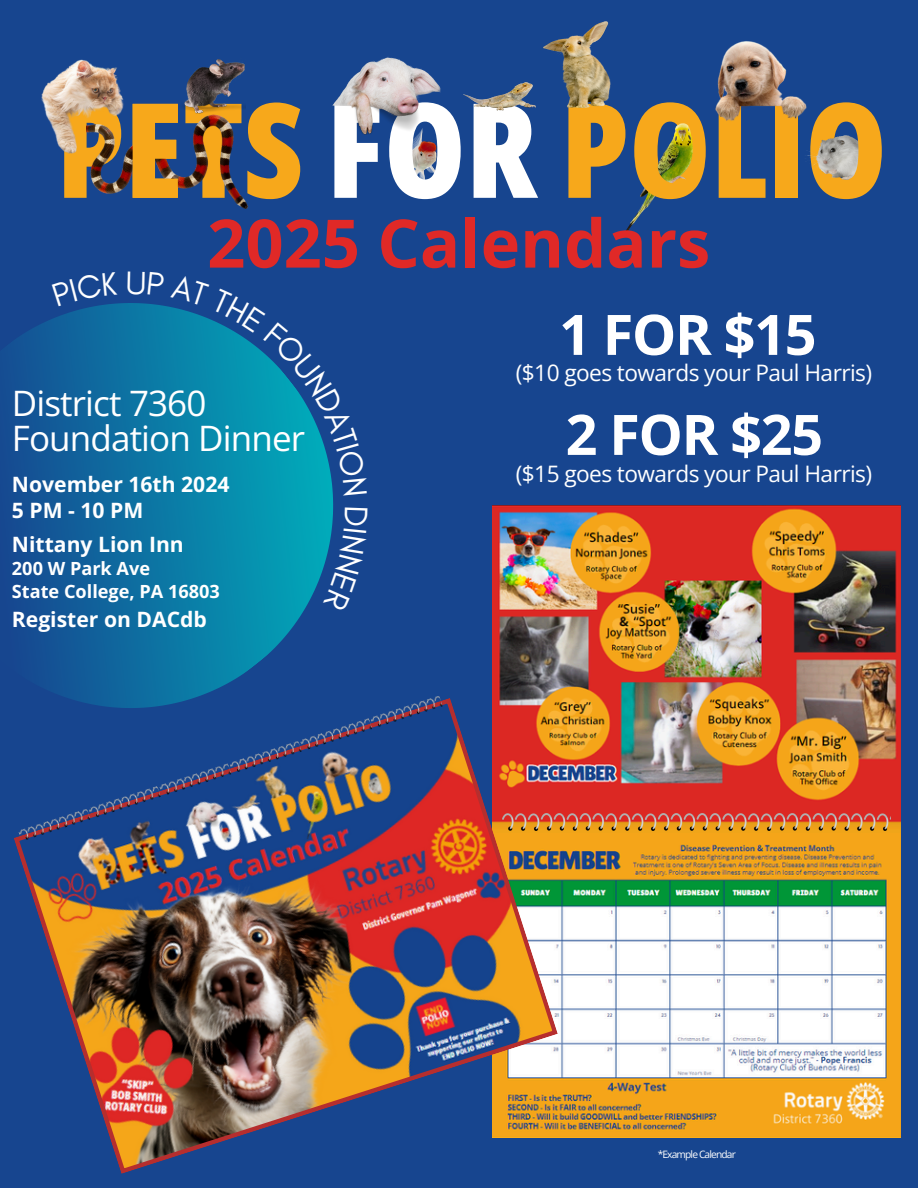
<style>
.page{position:relative;width:918px;height:1188px;background:#17458f}
.page>*{position:absolute;margin:0;border:0;box-sizing:border-box;transform-origin:0 0}
.t1{font:800 131.7px "Open Sans Condensed";color:#f7a81b}
.t2{font:700 66.9px "Open Sans";color:#e02927}
.t3{font:700 55.8px "Open Sans";letter-spacing:-.025em;color:#fff}
.t4{font:35.1px/34.8px "Open Sans";letter-spacing:-.025em;color:#fff}
.t5{font:22.65px "Open Sans";letter-spacing:-.025em;color:#fff}
.t6{font:700 21.15px/25.8px "Open Sans";color:#fff}
.t7{font:700 18.15px/22.5px "Open Sans";color:#fff}
.t8{font:10.2px "Open Sans";letter-spacing:-.08em;color:#fff}
.s1{color:#fff}
</style>
<div class="page">
<img style="left:493px;top:506px;width:407px;height:632px">
<img style="left:558px;top:813px;width:59px;height:18px">
<img style="left:619px;top:813px;width:114px;height:18px">
<img style="left:736px;top:813px;width:114px;height:18px">
<img style="left:852px;top:813px;width:39px;height:18px">
<img style="left:14px;top:698px;width:544px;height:476px">
<img style="left:18px;top:809px;width:72px;height:33px">
<img style="left:88px;top:790px;width:73px;height:29px">
<img style="left:159px;top:790px;width:72px;height:6px">
<img style="left:415px;top:696px;width:28px;height:32px">
<img style="left:395px;top:135px;width:43px;height:52px">
<img style="left:848px;top:135px;width:22px;height:44px">
<img style="left:623px;top:139px;width:70px;height:98px">
<img style="left:41px;top:59px;width:83px;height:95px">
<img style="left:544px;top:21px;width:67px;height:86px">
<img style="left:183px;top:59px;width:62px;height:54px">
<img style="left:332px;top:57px;width:109px;height:78px">
<img style="left:463px;top:82px;width:72px;height:28px">
<img style="left:807px;top:135px;width:41px;height:44px">
<img style="left:658px;top:124px;width:34px;height:59px;border-radius:17px">
<img style="left:623px;top:124px;width:69px;height:29px">
<img style="left:86px;top:113px;width:161px;height:96px">
<img style="left:715px;top:41px;width:91px;height:80px">
<svg style="left:7px;top:303px;width:408px;height:487px"></svg>
<svg style="left:52px;top:303px;width:65px;height:3px"></svg>
<svg style="left:171px;top:303px;width:198px;height:192px"></svg>
<svg style="left:323px;top:508px;width:45px;height:104px"></svg>
<p class="t1" style="left:56px;top:57px;width:832px">PETS <span class="s1">FOR</span> POLIO</p>
<p class="t2" style="left:207px;top:196px;width:505px">2025 Calendars</p>
<h3 class="t4" style="left:12px;top:385px;width:295px">District 7360<br>Foundation Dinner</h3>
<p class="t6" style="left:12px;top:471px;width:219px">November 16th 2024<br>5PM-10PM</p>
<p class="t6" style="left:12px;top:531px;width:173px">Nittany Lion Inn</p>
<p class="t7" style="left:12px;top:557px;width:210px">200 W Park Ave<br>State College, PA 16803</p>
<p class="t6" style="left:12px;top:605px;width:197px">Register on DACdb</p>
<h1 class="t3" style="left:559px;top:295px;width:259px">1 FOR $15</h1>
<h1 class="t5" style="left:516px;top:357px;width:358px">($10 goes towards your Paul Harris)</h1>
<p class="t3" style="left:566px;top:395px;width:259px">2 FOR $25</p>
<p class="t5" style="left:516px;top:457px;width:358px">($15 goes towards your Paul Harris)</p>
<p class="t8" style="left:658px;top:1148px;width:80px">*Example Calendar</p>
</div>
